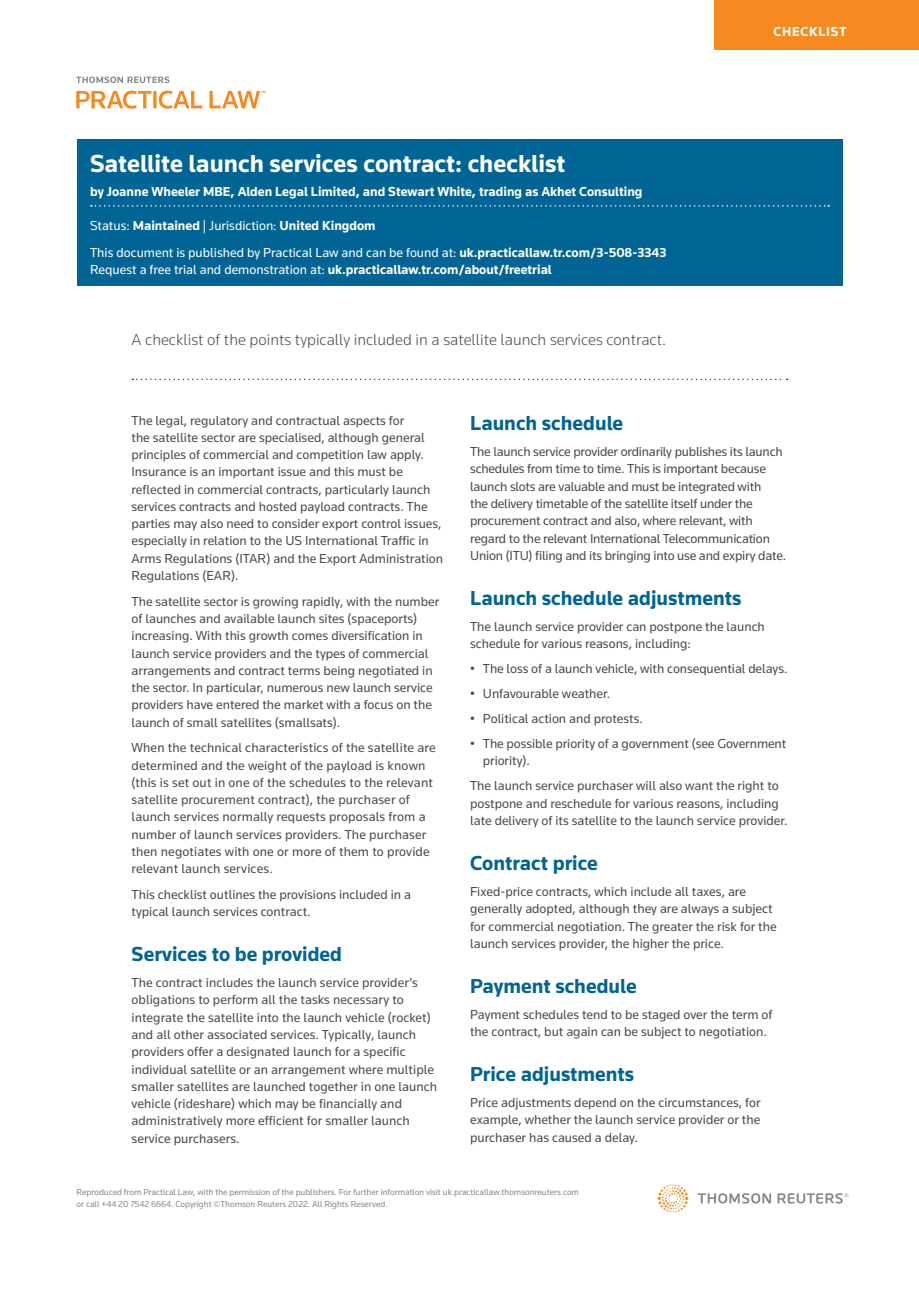
<style>
.page{position:relative;width:919px;height:1289px;background:#fff}
.page>*{position:absolute;margin:0;border:0;box-sizing:border-box;transform-origin:0 0}
.t1{font:700 25.5px "Knowledge";color:#fff}
.t2{font:700 21px "Knowledge";color:#006494}
.t3{font:300 16.5px "Knowledge";color:#4b4c4d}
.t4{font:13.5px/17.2px "Knowledge";color:#4b4c4d}
.t5{font:700 13.5px "Knowledge";color:#fff}
.t6{font:13.5px/27.2px "Knowledge";color:#fff}
.t7{font:700 13.5px "Knowledge";letter-spacing:.05em;color:#fff}
.t8{font:9px/12px "Knowledge";letter-spacing:-.005em;color:#86888b}
.s1{font-weight:700}
.s2{font-weight:400}
</style>
<div class="page">
<div style="left:714px;top:0;width:204px;height:49px;background:#f6891f"></div>
<svg style="left:657px;top:1184px;width:31px;height:28px"></svg>
<svg style="left:697px;top:1193px;width:151px;height:10px"></svg>
<svg style="left:76px;top:91px;width:189px;height:18px"></svg>
<svg style="left:76px;top:77px;width:93px;height:6px"></svg>
<div style="left:77px;top:139px;width:765px;height:147px;background:#006494"></div>
<svg style="left:91px;top:205px;width:738px;height:2px"></svg>
<svg style="left:132px;top:378px;width:655px;height:2px"></svg>
<h1 class="t1" style="left:90px;top:148px;width:476px">Satellite launch services contract: checklist</h1>
<p class="t5" style="left:90px;top:183px;width:554px">by Joanne Wheeler MBE, Alden Legal Limited, and Stewart White, trading as Akhet Consulting</p>
<p class="t6" style="left:90px;top:212px;width:577px">Status: <span class="s1">Maintained</span> | Jurisdiction: <span class="s1">United Kingdom<br></span>This document is published by Practical Law and can be found at: <span class="s1">uk.practicallaw.tr.com/3-508-3343</span></p>
<p class="t5" style="left:90px;top:261px;width:463px"><span class="s2">Request a free trial and demonstration at:</span> uk.practicallaw.tr.com/about/freetrial</p>
<p class="t3" style="left:131px;top:329px;width:536px">A checklist of the points typically included in a satellite launch services contract.</p>
<p class="t7" style="left:773px;top:23px;width:75px">CHECKLIST</p>
<p class="t4" style="left:131px;top:411px;width:313px">The legal, regulatory and contractual aspects for<br>the satellite sector are specialised, although general principles of commercial and competition law apply.<br>Insurance is an important issue and this must be reflected in commercial contracts, particularly launch services contracts and hosted payload contracts. The parties may also need to consider export control issues, especially in relation to the US International Traffic in Arms Regulations (ITAR) and the Export Administration Regulations (EAR).</p>
<p class="t4" style="left:131px;top:592px;width:309px">The satellite sector is growing rapidly, with the number of launches and available launch sites (spaceports) increasing. With this growth comes diversification in launch service providers and the types of commercial arrangements and contract terms being negotiated in the sector. In particular, numerous new launch service providers have entered the market with a focus on the launch of small satellites (smallsats).</p>
<p class="t4" style="left:131px;top:739px;width:305px">When the technical characteristics of the satellite are determined and the weight of the payload is known (this is set out in one of the schedules to the relevant satellite procurement contract), the purchaser of launch services normally requests proposals from a number of launch services providers. The purchaser then negotiates with one or more of them to provide relevant launch services.</p>
<p class="t4" style="left:131px;top:885px;width:281px">This checklist outlines the provisions included in a typical launch services contract.</p>
<h2 class="t2" style="left:131px;top:941px;width:212px">Services to be provided</h2>
<p class="t4" style="left:131px;top:973px;width:307px">The contract includes the launch service provider’s obligations to perform all the tasks necessary to integrate the satellite into the launch vehicle (rocket) and all other associated services. Typically, launch providers offer a designated launch for a specific individual satellite or an arrangement where multiple smaller satellites are launched together in one launch vehicle (rideshare) which may be financially and administratively more efficient for smaller launch service purchasers.</p>
<h2 class="t2" style="left:470px;top:410px;width:154px">Launch schedule</h2>
<p class="t4" style="left:470px;top:443px;width:317px">The launch service provider ordinarily publishes its launch schedules from time to time. This is important because launch slots are valuable and must be integrated with<br>the delivery timetable of the satellite itself under the procurement contract and also, where relevant, with regard to the relevant International Telecommunication Union (ITU) filing and its bringing into use and expiry date.</p>
<h2 class="t2" style="left:470px;top:585px;width:273px">Launch schedule adjustments</h2>
<p class="t4" style="left:470px;top:617px;width:296px">The launch service provider can postpone the launch schedule for various reasons, including:</p>
<p class="t4" style="left:470px;top:659px;width:319px">• The loss of a launch vehicle, with consequential delays.</p>
<p class="t4" style="left:470px;top:684px;width:141px">• Unfavourable weather.</p>
<p class="t4" style="left:470px;top:709px;width:174px">• Political action and protests.</p>
<p class="t4" style="left:483px;top:735px;width:305px;line-height:16.5px;text-indent:-13px">• The possible priority of a government (see Government priority).</p>
<p class="t4" style="left:470px;top:777px;width:319px">The launch service purchaser will also want the right to postpone and reschedule for various reasons, including late delivery of its satellite to the launch service provider.</p>
<h2 class="t2" style="left:470px;top:850px;width:129px">Contract price</h2>
<p class="t4" style="left:470px;top:882px;width:308px">Fixed-price contracts, which include all taxes, are generally adopted, although they are always a subject for commercial negotiation. The greater the risk for the launch services provider, the higher the price.</p>
<h2 class="t2" style="left:470px;top:973px;width:168px">Payment schedule</h2>
<p class="t4" style="left:470px;top:1005px;width:304px">Payment schedules tend to be staged over the term of the contract, but again can be subject to negotiation.</p>
<h2 class="t2" style="left:470px;top:1061px;width:166px">Price adjustments</h2>
<p class="t4" style="left:470px;top:1093px;width:292px;text-align:justify">Price adjustments depend on the circumstances, for example, whether the launch service provider or the purchaser has caused a delay.</p>
<p class="t8" style="left:77px;top:1185px;width:504px">Reproduced from Practical Law, with the permission of the publishers. For further information visit uk.practicallaw.thomsonreuters.com or call +44 20 7542 6664. Copyright ©Thomson Reuters 2022. All Rights Reserved.</p>
</div>
